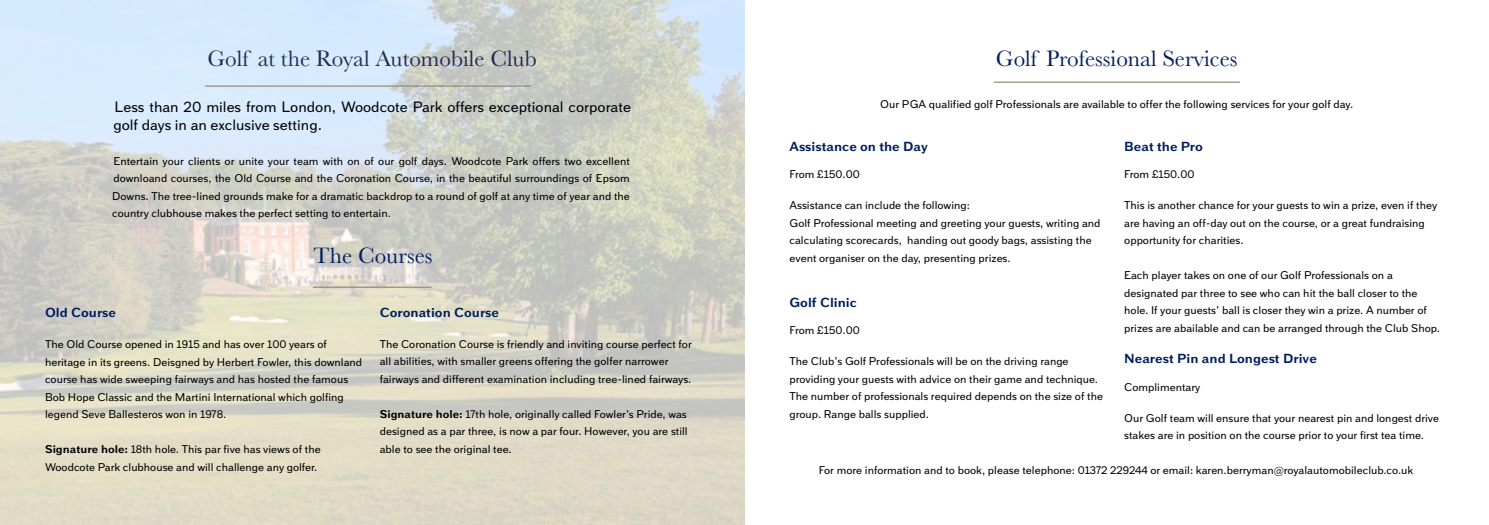
<style>
.page{position:relative;width:1489px;height:525px;background:#fff}
.page>*{position:absolute;margin:0;border:0;box-sizing:border-box;transform-origin:0 0}
.t1{font:23.12px "Baskerville";color:#001f60}
.t2{font:23.12px "Baskerville";color:#212c55}
.t3{font:15px/17.5px "Armitage";color:#000}
.t4{font:700 13.12px "Armitage";color:#001f60}
.t5{font:11.25px/17.5px "Armitage";color:#000}
.s1{font-weight:700}
</style>
<div class="page">
<img style="left:0;top:0;width:744px;height:524px">
<hr style="left:205px;top:85px;width:326px;height:2px;background:#938f77">
<hr style="left:313px;top:286px;width:118px;height:2px;background:#938f77">
<hr style="left:993px;top:81px;width:246px;height:2px;background:#938f77">
<h1 class="t2" style="left:207px;top:44px;width:331px">Golf at the Royal Automobile Club</h1>
<h2 class="t3" style="left:113px;top:98px;width:519px">Less than 20 miles from London, Woodcote Park offers exceptional corporate golf days in an exclusive setting.</h2>
<p class="t5" style="left:112px;top:152px;width:519px;text-align:justify">Entertain your clients or unite your team with on of our golf days. Woodcote Park offers two excellent downloand courses, the Old Course and the Coronation Course, in the beautiful surroundings of Epsom Downs. The tree-lined grounds make for a dramatic backdrop to a round of golf at any time of year and the country clubhouse makes the perfect setting to entertain.</p>
<h1 class="t1" style="left:313px;top:241px;width:120px">The Courses</h1>
<p class="t4" style="left:45px;top:305px;width:73px">Old Course</p>
<p class="t5" style="left:45px;top:335px;width:319px">The Old Course opened in 1915 and has over 100 years of heritage in its greens. Deisgned by Herbert Fowler, this downland course has wide sweeping fairways and has hosted the famous Bob Hope Classic and the Martini International which golfing legend Seve Ballesteros won in 1978.</p>
<p class="t5" style="left:45px;top:440px;width:277px"><span class="s1">Signature hole:</span> 18th hole. This par five has views of the<br>Woodcote Park clubhouse and will challenge any golfer.</p>
<p class="t4" style="left:380px;top:304px;width:121px">Coronation Course</p>
<p class="t5" style="left:380px;top:334px;width:313px">The Coronation Course is friendly and inviting course perfect for all abilities, with smaller greens offering the golfer narrower fairways and different examination including tree-lined fairways.</p>
<p class="t5" style="left:380px;top:404px;width:309px;text-align:justify"><span class="s1">Signature hole:</span> 17th hole, originally called Fowler’s Pride, was designed as a par three, is now a par four. However, you are still able to see the original tee.</p>
<h1 class="t1" style="left:995px;top:44px;width:243px">Golf Professional Services</h1>
<p class="t5" style="left:880px;top:95px;width:474px">Our PGA qualified golf Professionals are available to offer the following services for your golf day.</p>
<p class="t4" style="left:789px;top:139px;width:140px">Assistance on the Day</p>
<p class="t5" style="left:789px;top:165px;width:72px">From £150.00</p>
<p class="t5" style="left:789px;top:196px;width:312px">Assistance can include the following:<br>Golf Professional meeting and greeting your guests, writing and calculating scorecards, handing out goody bags, assisting the event organiser on the day, presenting prizes.</p>
<p class="t4" style="left:789px;top:294px;width:69px">Golf Clinic</p>
<p class="t5" style="left:789px;top:321px;width:72px">From £150.00</p>
<p class="t5" style="left:789px;top:352px;width:315px">The Club’s Golf Professionals will be on the driving range providing your guests with advice on their game and technique.<br>The number of professionals required depends on the size of the group. Range balls supplied.</p>
<p class="t4" style="left:1124px;top:139px;width:80px">Beat the Pro</p>
<p class="t5" style="left:1124px;top:165px;width:72px">From £150.00</p>
<p class="t5" style="left:1124px;top:196px;width:314px">This is another chance for your guests to win a prize, even if they are having an off-day out on the course, or a great fundraising opportunity for charities.</p>
<p class="t5" style="left:1124px;top:266px;width:317px">Each player takes on one of our Golf Professionals on a designated par three to see who can hit the ball closer to the hole. If your guests’ ball is closer they win a prize. A number of prizes are abailable and can be arranged through the Club Shop.</p>
<p class="t4" style="left:1124px;top:351px;width:194px">Nearest Pin and Longest Drive</p>
<p class="t5" style="left:1124px;top:377px;width:78px">Complimentary</p>
<p class="t5" style="left:1124px;top:408px;width:316px">Our Golf team will ensure that your nearest pin and longest drive stakes are in position on the course prior to your first tea time.</p>
<p class="t5" style="left:818px;top:460px;width:596px">For more information and to book, please telephone: 01372 229244 or email: karen.berryman@royalautomobileclub.co.uk</p>
</div>
